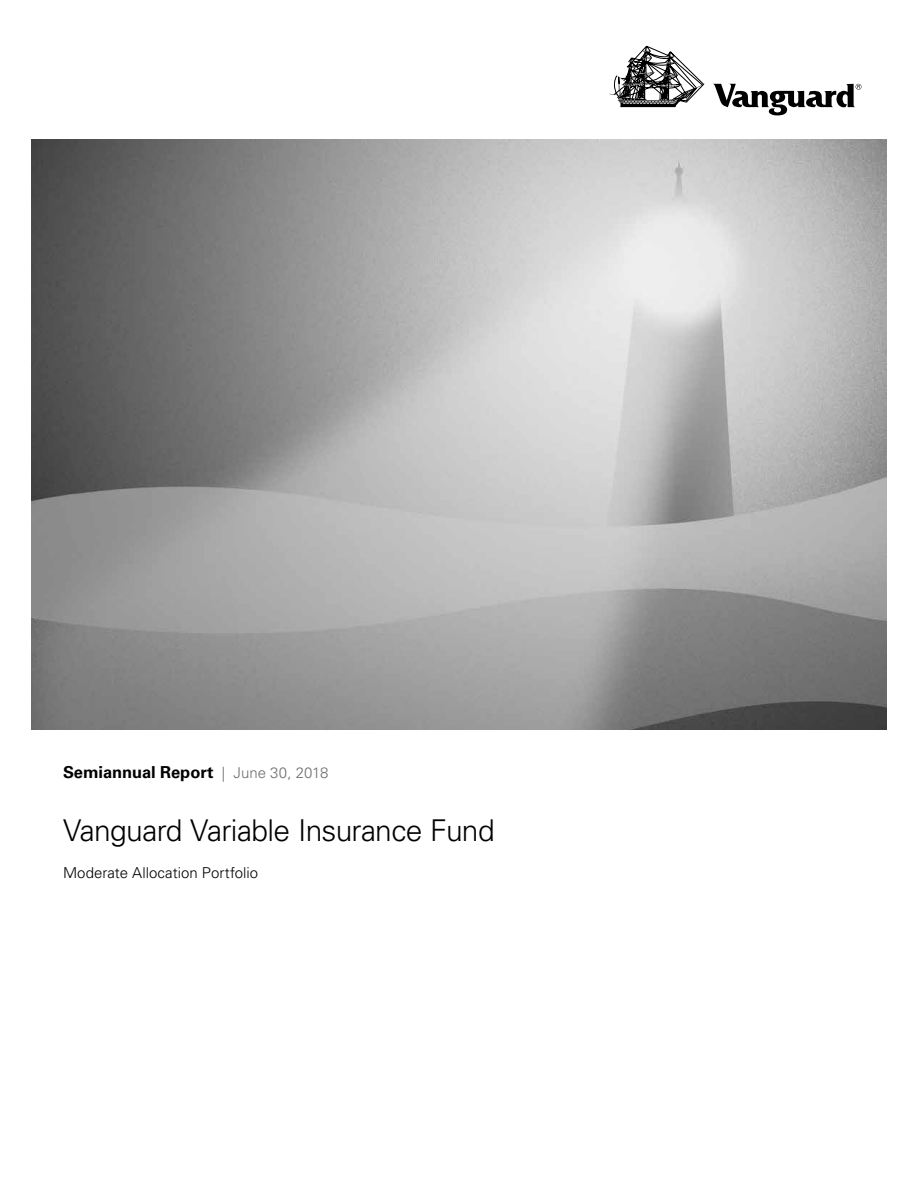
<style>
.page{position:relative;width:918px;height:1188px;background:#fff}
.page>*{position:absolute;margin:0;border:0;box-sizing:border-box;transform-origin:0 0}
.t1{font:300 30px "Univers LT Std";letter-spacing:-.025em;color:#000}
.t2{font:700 16.5px "Univers LT Std";letter-spacing:-.005em;color:#000}
.t3{font:300 15px "Univers LT Std";color:#000}
.s1{font-weight:300;font-size:15px;color:#6d6e71}
</style>
<div class="page">
<img style="left:32px;top:139px;width:855px;height:591px">
<svg style="left:609px;top:46px;width:96px;height:61px"></svg>
<svg style="left:713px;top:84px;width:148px;height:31px"></svg>
<p class="t2" style="left:63px;top:762px;width:267px">Semiannual Report <span class="s1">| June 30, 2018</span></p>
<p class="t1" style="left:63px;top:813px;width:433px">Vanguard Variable Insurance Fund</p>
<p class="t3" style="left:63px;top:864px;width:197px">Moderate Allocation Portfolio</p>
</div>
